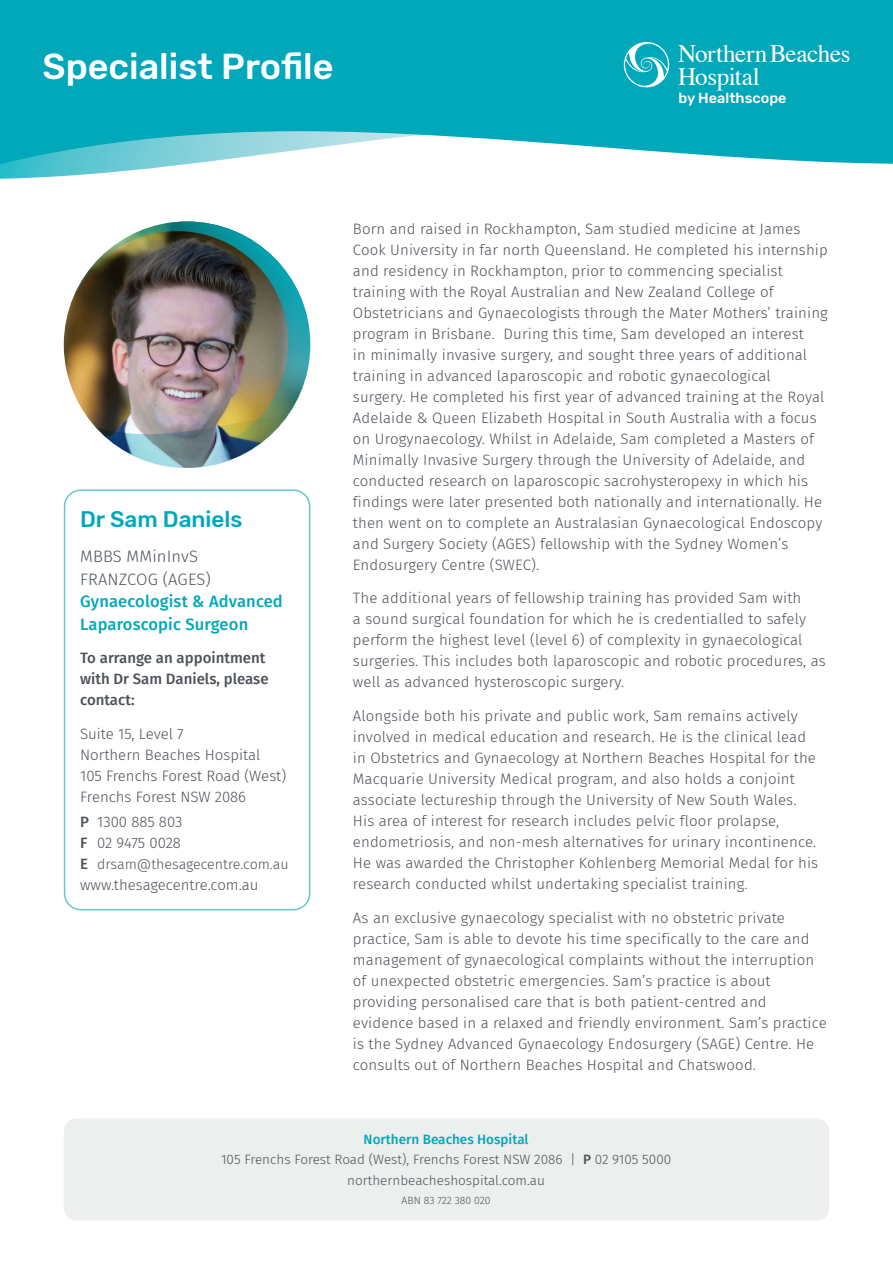
<style>
.page{position:relative;width:893px;height:1263px;background:#fff}
.page>*{position:absolute;margin:0;border:0;box-sizing:border-box;transform-origin:0 0}
.t1{font:500 36px "Rubik";color:#fff}
.t2{font:25.2px/22.6px "Times";letter-spacing:-.015em;color:#fff}
.t3{font:500 22.5px "Rubik";color:#00a8b9}
.t4{font:500 16.5px/22.5px "Fira Sans";letter-spacing:.01em;color:#00a8b9}
.t5{font:300 16.5px/22.5px "Fira Sans";letter-spacing:.01em;color:#4c5259}
.t6{font:300 15px/21px "Fira Sans";letter-spacing:.01em;color:#4c5259}
.t7{font:500 15px/21px "Fira Sans";color:#4c5259}
.t8{font:500 14.55px "Rubik";color:#fff}
.t9{font:300 14.25px "Fira Sans";color:#4c5259}
.t10{font:300 13.5px/19.5px "Fira Sans";color:#4c5259;text-align:center}
.t11{font:300 10.5px "Fira Sans";color:#4c5259}
.s1{font-weight:500}
.s2{font-weight:500;font-size:15px}
.s3{font-weight:500;color:#00a8b9}
</style>
<div class="page">
<img style="left:0;top:170px;width:133px;height:9px">
<svg style="left:0;top:0;width:893px;height:170px;background:#1eb2c1"></svg>
<div style="left:64px;top:489px;width:246px;height:421px;border:2px solid #69c8c9;border-radius:16px"></div>
<div style="left:64px;top:1118px;width:765px;height:102px;background:#edeeee;border-radius:13px"></div>
<svg style="left:624px;top:42px;width:45px;height:45px"></svg>
<img style="left:63px;top:221px;width:247px;height:247px">
<h1 class="t1" style="left:43px;top:46px;width:293px">Specialist Profile</h1>
<h2 class="t2" style="left:678px;top:40px;width:174px">NorthernBeaches<br>Hospital</h2>
<p class="t8" style="left:678px;top:90px;width:110px">by Healthscope</p>
<h3 class="t3" style="left:80px;top:506px;width:164px">Dr Sam Daniels</h3>
<p class="t5" style="left:80px;top:545px;width:132px">MBBS MMinInvS<br>FRANZCOG (AGES)</p>
<p class="t4" style="left:80px;top:589px;width:204px">Gynaecologist &amp; Advanced<br>Laparoscopic Surgeon</p>
<p class="t7" style="left:80px;top:647px;width:190px">To arrange an appointment with Dr Sam Daniels, please contact:</p>
<p class="t6" style="left:80px;top:723px;width:208px">Suite 15, Level 7<br>Northern Beaches Hospital<br>105 Frenchs Forest Road (West)<br>Frenchs Forest NSW 2086</p>
<p class="t6" style="left:80px;top:811px;width:104px"><span class="s1">P</span> 1300 885 803<br><span class="s1">F</span> 02 9475 0028</p>
<p class="t9" style="left:80px;top:854px;width:210px"><span class="s2">E</span> drsam@thesagecentre.com.au</p>
<p class="t6" style="left:80px;top:874px;width:180px">www.thesagecentre.com.au</p>
<p class="t6" style="left:353px;top:218px;width:476px">Born and raised in Rockhampton, Sam studied medicine at James Cook University in far north Queensland. He completed his internship and residency in Rockhampton, prior to commencing specialist training with the Royal Australian and New Zealand College of Obstetricians and Gynaecologists through the Mater Mothers’ training program in Brisbane. During this time, Sam developed an interest<br>in minimally invasive surgery, and sought three years of additional training in advanced laparoscopic and robotic gynaecological<br>surgery. He completed his first year of advanced training at the Royal Adelaide &amp; Queen Elizabeth Hospital in South Australia with a focus on Urogynaecology. Whilst in Adelaide, Sam completed a Masters of Minimally Invasive Surgery through the University of Adelaide, and conducted research on laparoscopic sacrohysteropexy in which his findings were later presented both nationally and internationally. He then went on to complete an Australasian Gynaecological Endoscopy and Surgery Society (AGES) fellowship with the Sydney Women’s Endosurgery Centre (SWEC).</p>
<p class="t6" style="left:353px;top:587px;width:474px">The additional years of fellowship training has provided Sam with<br>a sound surgical foundation for which he is credentialled to safely perform the highest level (level 6) of complexity in gynaecological surgeries. This includes both laparoscopic and robotic procedures, as well as advanced hysteroscopic surgery.</p>
<p class="t6" style="left:353px;top:705px;width:467px">Alongside both his private and public work, Sam remains actively involved in medical education and research. He is the clinical lead in Obstetrics and Gynaecology at Northern Beaches Hospital for the Macquarie University Medical program, and also holds a conjoint associate lectureship through the University of New South Wales.<br>His area of interest for research includes pelvic floor prolapse, endometriosis, and non-mesh alternatives for urinary incontinence.<br>He was awarded the Christopher Kohlenberg Memorial Medal for his research conducted whilst undertaking specialist training.</p>
<p class="t6" style="left:353px;top:907px;width:475px">As an exclusive gynaecology specialist with no obstetric private practice, Sam is able to devote his time specifically to the care and management of gynaecological complaints without the interruption of unexpected obstetric emergencies. Sam’s practice is about providing personalised care that is both patient-centred and evidence based in a relaxed and friendly environment. Sam’s practice is the Sydney Advanced Gynaecology Endosurgery (SAGE) Centre. He consults out of Northern Beaches Hospital and Chatswood.</p>
<p class="t10" style="left:221px;top:1130px;width:452px"><span class="s3">Northern Beaches Hospital<br></span>105 Frenchs Forest Road (West), Frenchs Forest NSW 2086 | <span class="s1">P</span> 02 9105 5000</p>
<p class="t10" style="left:347px;top:1170px;width:199px">northernbeacheshospital.com.au</p>
<p class="t11" style="left:401px;top:1193px;width:91px">ABN 83 722 380 020</p>
</div>
